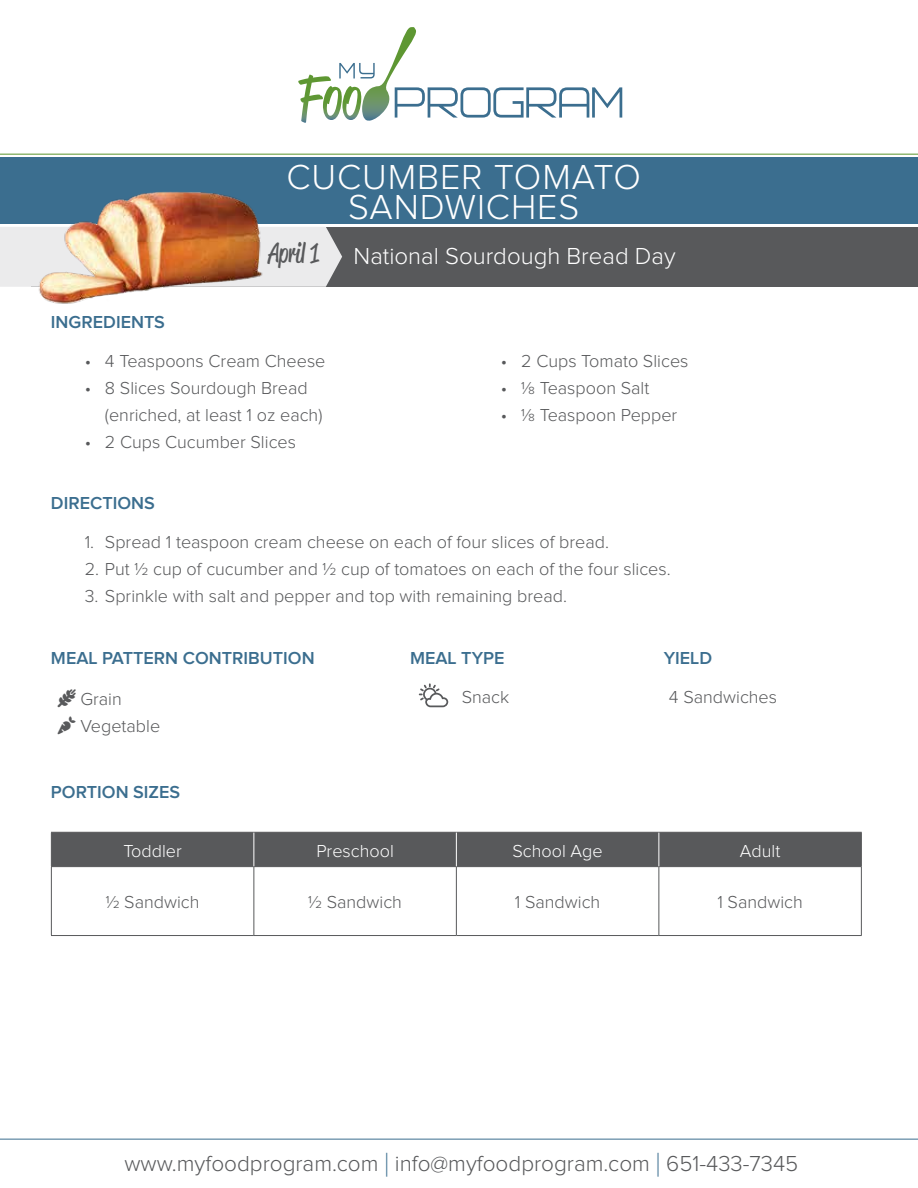
<style>
.page{position:relative;width:918px;height:1188px;background:#fff}
.page>*{position:absolute;margin:0;border:0;box-sizing:border-box;transform-origin:0 0}
.t1{font:300 36px/30px "Proxima Nova";letter-spacing:.025em;color:#fff;text-align:center}
.t2{font:27px "Reklame Script";color:#58595b}
.t3{font:300 24px "Proxima Nova";color:#fff}
.t4{font:300 22.5px "Proxima Nova";color:#58595b}
.t5{font:300 18px/27px "Proxima Nova";color:#58595b}
.t6{font:600 18px "Proxima Nova";color:#3b6e8f}
.t7{font:300 18px "Proxima Nova";color:#fff}
.s1{font-size:33.75px;color:#3b6e8f}
</style>
<div class="page">
<div style="left:32px;top:227px;width:886px;height:59px;background:#58595b"></div>
<svg style="left:0;top:227px;width:342px;height:60px"></svg>
<div style="left:0;top:157px;width:918px;height:67px;background:#3b6e8f"></div>
<hr style="left:0;top:154px;width:918px;height:1px;background:#5e9732">
<hr style="left:0;top:1139px;width:918px;height:1px;background:#3b6e8f">
<svg style="left:298px;top:27px;width:324px;height:96px"></svg>
<div style="left:52px;top:833px;width:809px;height:33px;background:#58595b"></div>
<hr style="left:51px;top:832px;width:203px;height:1px;background:#58595b">
<hr style="left:51px;top:833px;width:1px;height:33px;background:#58595b">
<hr style="left:254px;top:832px;width:202px;height:1px;background:#58595b">
<hr style="left:456px;top:832px;width:203px;height:1px;background:#58595b">
<hr style="left:659px;top:832px;width:203px;height:1px;background:#58595b">
<hr style="left:861px;top:833px;width:1px;height:33px;background:#58595b">
<hr style="left:51px;top:866px;width:203px;height:1px;background:#58595b">
<hr style="left:51px;top:867px;width:1px;height:68px;background:#58595b">
<hr style="left:254px;top:866px;width:202px;height:1px;background:#58595b">
<hr style="left:253px;top:867px;width:1px;height:68px;background:#58595b">
<hr style="left:456px;top:866px;width:203px;height:1px;background:#58595b">
<hr style="left:456px;top:867px;width:1px;height:68px;background:#58595b">
<hr style="left:659px;top:866px;width:203px;height:1px;background:#58595b">
<hr style="left:658px;top:867px;width:1px;height:68px;background:#58595b">
<hr style="left:861px;top:867px;width:1px;height:68px;background:#58595b">
<hr style="left:51px;top:935px;width:203px;height:1px;background:#58595b">
<hr style="left:254px;top:935px;width:202px;height:1px;background:#58595b">
<hr style="left:456px;top:935px;width:203px;height:1px;background:#58595b">
<hr style="left:659px;top:935px;width:203px;height:1px;background:#58595b">
<hr style="left:253px;top:833px;width:1px;height:33px;background:#fff">
<hr style="left:456px;top:833px;width:1px;height:33px;background:#fff">
<hr style="left:658px;top:833px;width:1px;height:33px;background:#fff">
<img style="left:28px;top:153px;width:243px;height:151px">
<svg style="left:419px;top:683px;width:29px;height:24px"></svg>
<h1 class="t1" style="left:286px;top:163px;width:356px">CUCUMBER TOMATO<br>SANDWICHES</h1>
<p class="t6" style="left:51px;top:314px;width:116px">INGREDIENTS</p>
<h2 class="t2" style="left:268px;top:235px;width:52px">April 1</h2>
<h3 class="t3" style="left:354px;top:245px;width:324px">National Sourdough Bread Day</h3>
<p class="t5" style="left:85px;top:348px;width:242px">• 4 Teaspoons Cream Cheese</p>
<p class="t5" style="left:105px;top:375px;width:219px;text-indent:-20px">• 8 Slices Sourdough Bread (enriched, at least 1 oz each)</p>
<p class="t5" style="left:85px;top:429px;width:213px">• 2 Cups Cucumber Slices</p>
<p class="t6" style="left:51px;top:495px;width:105px">DIRECTIONS</p>
<p class="t5" style="left:501px;top:348px;width:189px">• 2 Cups Tomato Slices</p>
<p class="t5" style="left:501px;top:375px;width:150px">• 1/8 Teaspoon Salt</p>
<p class="t5" style="left:501px;top:402px;width:178px">• 1/8 Teaspoon Pepper</p>
<p class="t5" style="left:85px;top:529px;width:526px">1. Spread 1 teaspoon cream cheese on each of four slices of bread.</p>
<p class="t5" style="left:85px;top:556px;width:587px">2. Put 1/2 cup of cucumber and 1/2 cup of tomatoes on each of the four slices.</p>
<p class="t5" style="left:85px;top:583px;width:484px">3. Sprinkle with salt and pepper and top with remaining bread.</p>
<p class="t6" style="left:51px;top:650px;width:265px">MEAL PATTERN CONTRIBUTION</p>
<p class="t6" style="left:410px;top:650px;width:96px">MEAL TYPE</p>
<p class="t6" style="left:664px;top:650px;width:50px">YIELD</p>
<p class="t5" style="left:80px;top:686px;width:81px">Grain<br>Vegetable</p>
<p class="t5" style="left:669px;top:685px;width:110px">4 Sandwiches</p>
<p class="t5" style="left:462px;top:685px;width:49px">Snack</p>
<p class="t6" style="left:51px;top:784px;width:131px">PORTION SIZES</p>
<p class="t7" style="left:123px;top:842px;width:60px">Toddler</p>
<p class="t7" style="left:316px;top:842px;width:79px">Preschool</p>
<p class="t7" style="left:512px;top:842px;width:92px">School Age</p>
<p class="t7" style="left:740px;top:842px;width:42px">Adult</p>
<p class="t5" style="left:106px;top:889px;width:95px">1/2 Sandwich</p>
<p class="t5" style="left:308px;top:889px;width:95px">1/2 Sandwich</p>
<p class="t5" style="left:515px;top:889px;width:87px">1 Sandwich</p>
<p class="t5" style="left:717px;top:889px;width:87px">1 Sandwich</p>
<p class="t4" style="left:124px;top:1153px;width:675px">www.myfoodprogram.com <span class="s1">|</span> info@myfoodprogram.com <span class="s1">|</span> 651-433-7345</p>
</div>
